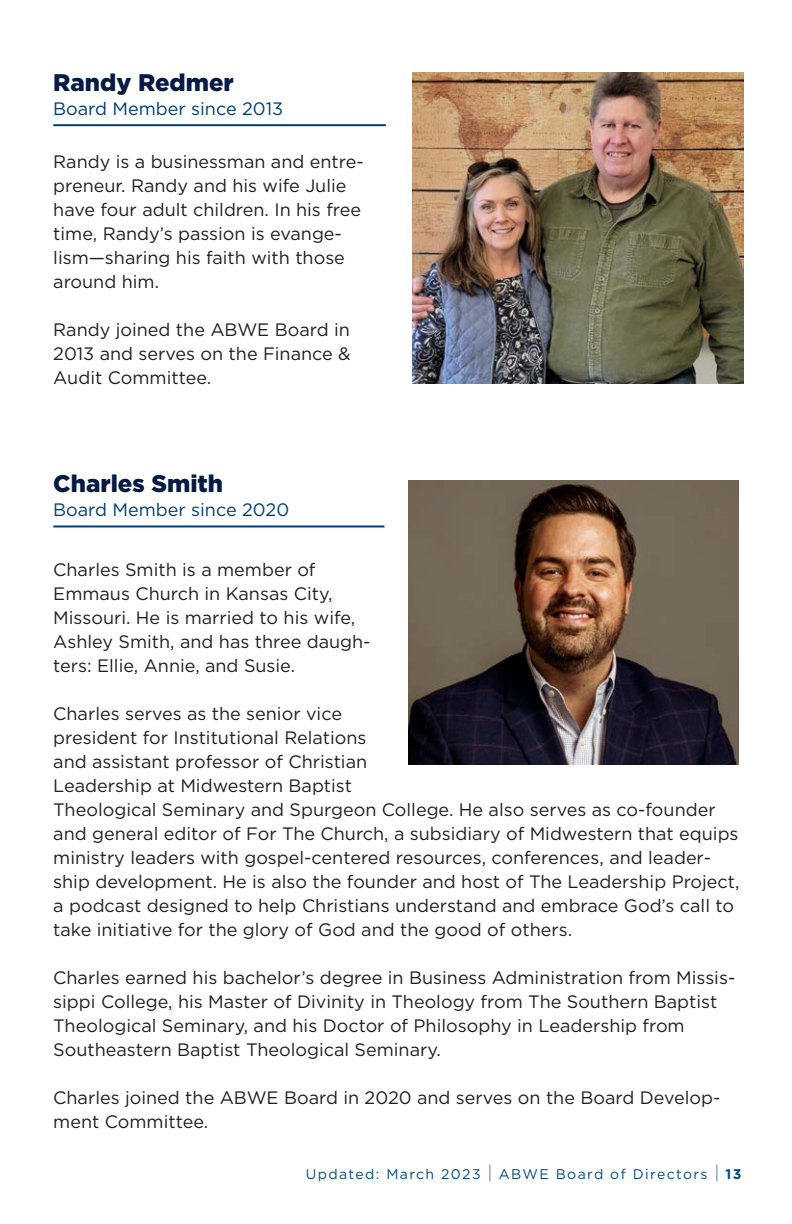
<style>
.page{position:relative;width:792px;height:1224px;background:#fff}
.page>*{position:absolute;margin:0;border:0;box-sizing:border-box;transform-origin:0 0}
.Gotham_Bold_blue_15p{font:900 24px "Gotham";color:#071a43}
.Body_Copy{font:18px/24px "Gotham";color:#231f20}
.paragraph_headers_12{font:18px "Gotham";color:#003f74}
.t1{font:14px "Gotham";letter-spacing:.1em;color:#044d7c}
.s1{font-weight:300;font-size:18px;color:#41638e}
.s2{font-weight:700}
</style>
<div class="page">
<hr style="left:53px;top:525px;width:331px;height:2px;background:#003f74">
<img style="left:408px;top:480px;width:331px;height:285px">
<hr style="left:53px;top:124px;width:333px;height:2px;background:#003f74">
<img style="left:412px;top:72px;width:331px;height:312px">
<p class="Gotham_Bold_blue_15p" style="left:53px;top:66px;width:182px">Randy Redmer</p>
<p class="paragraph_headers_12" style="left:53px;top:97px;width:231px">Board Member since 2013</p>
<p class="Body_Copy" style="left:53px;top:149px;width:312px">Randy is a businessman and entre&shy;preneur. Randy and his wife Julie have four adult children. In his free time, Randy’s passion is evange&shy;lism—sharing his faith with those around him.</p>
<p class="Body_Copy" style="left:53px;top:317px;width:299px;text-align:justify">Randy joined the ABWE Board in 2013 and serves on the Finance &amp; Audit Committee.</p>
<p class="Gotham_Bold_blue_15p" style="left:53px;top:467px;width:171px">Charles Smith</p>
<p class="paragraph_headers_12" style="left:53px;top:499px;width:237px">Board Member since 2020</p>
<p class="Body_Copy" style="left:53px;top:557px;width:319px">Charles Smith is a member of<br>Emmaus Church in Kansas City,<br>Missouri. He is married to his wife,<br>Ashley Smith, and has three daugh&shy;ters: Ellie, Annie, and Susie.</p>
<p class="Body_Copy" style="left:53px;top:701px;width:688px">Charles serves as the senior vice<br>president for Institutional Relations<br>and assistant professor of Christian<br>Leadership at Midwestern Baptist<br>Theological Seminary and Spurgeon College. He also serves as co-founder and general editor of For The Church, a subsidiary of Midwestern that equips ministry leaders with gospel-centered resources, conferences, and leader&shy;ship development. He is also the founder and host of The Leadership Project, a podcast designed to help Christians understand and embrace God’s call to take initiative for the glory of God and the good of others.</p>
<p class="Body_Copy" style="left:53px;top:965px;width:684px">Charles earned his bachelor’s degree in Business Administration from Missis&shy;sippi College, his Master of Divinity in Theology from The Southern Baptist Theological Seminary, and his Doctor of Philosophy in Leadership from Southeastern Baptist Theological Seminary.</p>
<p class="Body_Copy" style="left:53px;top:1085px;width:669px">Charles joined the ABWE Board in 2020 and serves on the Board Develop&shy;ment Committee.</p>
<p class="t1" style="left:306px;top:1165px;width:437px">Updated: March 2023 <span class="s1">|</span> ABWE Board of Directors <span class="s1">|</span> <span class="s2">13</span></p>
</div>
